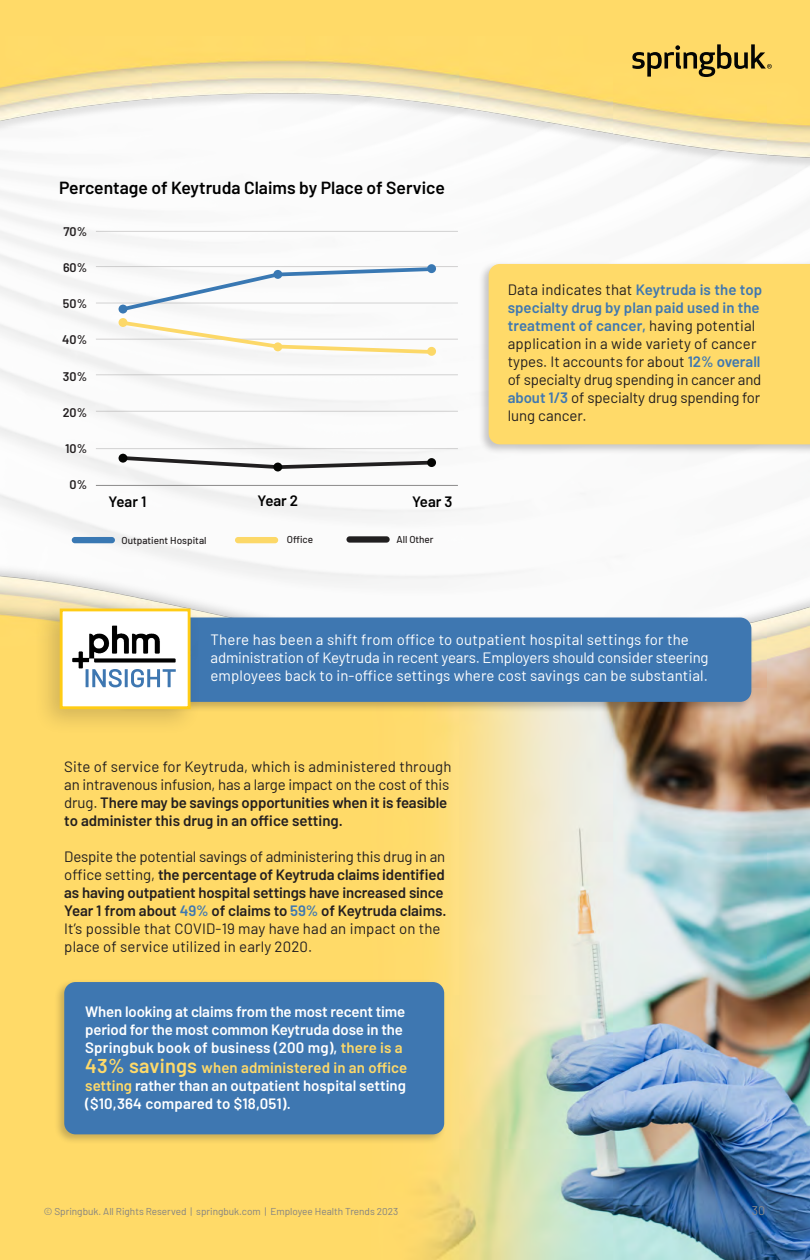
<style>
.page{position:relative;width:810px;height:1260px;background:#fff}
.page>*{position:absolute;margin:0;border:0;box-sizing:border-box;transform-origin:0 0}
.t1{font:600 17.5px "Barlow";color:#000}
.t2{font:15px/18px "Barlow";letter-spacing:-.005em;color:#231f20}
.t3{font:600 15px/18px "Barlow";letter-spacing:-.005em;color:#fff}
.t4{font:15px "Barlow";letter-spacing:.01em;color:#fff}
.t5{font:600 15px/18px "Barlow";letter-spacing:.005em;color:#3e77b1}
.t6{font:15px "Barlow";letter-spacing:-.01em;color:#fff}
.t7{font:600 15px "Barlow";letter-spacing:-.005em;color:#000}
.t8{font:600 12.5px "Barlow";color:#231f20}
.t9{font:12.5px "Barlow";color:#828282}
.t10{font:10px "Barlow";color:#828282}
.t11{font:500 10px "Barlow";color:#231f20}
.s1{font-weight:400;color:#231f20}
.s2{font-weight:600;color:#3e77b1}
.s3{font-weight:600}
.s4{color:#ffda69}
.s5{font-size:20px;color:#ffda69}
</style>
<div class="page">
<img style="left:0;top:534px;width:810px;height:726px">
<div style="left:108px;top:615px;width:646px;height:98px;background:#231f20;opacity:.25"></div>
<div style="left:119px;top:618px;width:632px;height:84px;background:#3e77b1;border-radius:11px"></div>
<div style="left:478px;top:261px;width:332px;height:194px;background:#231f20;opacity:.25"></div>
<div style="left:489px;top:264px;width:321px;height:180px;background:#ffda69"></div>
<img style="left:0;top:0;width:810px;height:190px">
<svg style="left:632px;top:44px;width:140px;height:33px;background:#b99e4b"></svg>
<hr style="left:96px;top:485px;width:362px;height:1px;background:#8c8b8b">
<hr style="left:96px;top:374px;width:362px;height:1px;background:#8c8b8b">
<hr style="left:96px;top:411px;width:362px;height:1px;background:#8c8b8b">
<hr style="left:96px;top:448px;width:362px;height:1px;background:#8c8b8b">
<hr style="left:96px;top:266px;width:362px;height:1px;background:#8c8b8b">
<hr style="left:96px;top:303px;width:362px;height:1px;background:#8c8b8b">
<hr style="left:96px;top:339px;width:362px;height:1px;background:#8c8b8b">
<div style="left:72px;top:537px;width:43px;height:6px;background:#3978b3;border-radius:3px"></div>
<div style="left:235px;top:537px;width:43px;height:6px;background:#fcd868;border-radius:3px"></div>
<hr style="left:96px;top:231px;width:362px;height:1px;background:#8c8b8b">
<div style="left:346px;top:536px;width:44px;height:7px;background:#211f20;border-radius:3px"></div>
<svg style="left:120px;top:265px;width:315px;height:48px"></svg>
<svg style="left:121px;top:319px;width:314px;height:37px"></svg>
<svg style="left:121px;top:454px;width:314px;height:17px"></svg>
<div style="left:119px;top:454px;width:8px;height:9px;background:#040503;border-radius:50%"></div>
<div style="left:273px;top:463px;width:9px;height:8px;background:#040503;border-radius:50%"></div>
<div style="left:427px;top:458px;width:9px;height:9px;background:#040503;border-radius:50%"></div>
<div style="left:273px;top:342px;width:9px;height:9px;background:#fcd868;border-radius:50%"></div>
<div style="left:427px;top:347px;width:9px;height:9px;background:#fcd868;border-radius:50%"></div>
<div style="left:119px;top:318px;width:8px;height:9px;background:#fcd868;border-radius:50%"></div>
<div style="left:119px;top:305px;width:8px;height:9px;background:#3978b3;border-radius:50%"></div>
<div style="left:273px;top:270px;width:9px;height:9px;background:#3978b3;border-radius:50%"></div>
<div style="left:427px;top:264px;width:9px;height:9px;background:#3978b3;border-radius:50%"></div>
<div style="left:33px;top:598px;width:169px;height:138px;background:#231f20;opacity:.2"></div>
<div style="left:60px;top:609px;width:131px;height:100px;background:#fff;border:3px solid #ffcc15"></div>
<svg style="left:86px;top:681px;width:85px;height:6px"></svg>
<img style="left:50px;top:617px;width:147px;height:64px">
<div style="left:53px;top:979px;width:394px;height:166px;background:#231f20;opacity:.25"></div>
<div style="left:64px;top:982px;width:380px;height:152px;background:#3e77b1;border-radius:11px"></div>
<p class="t1" style="left:59px;top:175px;width:387px">Percentage of Keytruda Claims by Place of Service</p>
<p class="t8" style="left:64px;top:222px;width:25px">70%</p>
<p class="t8" style="left:63px;top:258px;width:26px">60%</p>
<p class="t8" style="left:63px;top:294px;width:26px">50%</p>
<p class="t8" style="left:62px;top:331px;width:26px">40%</p>
<p class="t8" style="left:63px;top:367px;width:26px">30%</p>
<p class="t8" style="left:63px;top:403px;width:26px">20%</p>
<p class="t8" style="left:65px;top:439px;width:23px">10%</p>
<p class="t8" style="left:70px;top:476px;width:19px">0%</p>
<p class="t7" style="left:109px;top:491px;width:39px">Year 1</p>
<p class="t7" style="left:258px;top:490px;width:42px">Year 2</p>
<p class="t7" style="left:412px;top:491px;width:42px">Year 3</p>
<p class="t11" style="left:122px;top:533px;width:86px">Outpatient Hospital</p>
<p class="t11" style="left:287px;top:532px;width:28px">Office</p>
<p class="t11" style="left:396px;top:532px;width:39px">All Other</p>
<p class="t5" style="left:508px;top:279px;width:256px"><span class="s1">Data indicates that</span> Keytruda is the top specialty drug by plan paid used in the treatment of cancer, <span class="s1">having potential</span></p>
<p class="t2" style="left:508px;top:333px;width:254px">application in a wide variety of cancer types. It accounts for about <span class="s2">12% overall</span></p>
<p class="t2" style="left:508px;top:369px;width:255px">of specialty drug spending in cancer and <span class="s2">about 1/3</span> of specialty drug spending for</p>
<p class="t2" style="left:508px;top:405px;width:80px">lung cancer.</p>
<p class="t4" style="left:210px;top:629px;width:480px">There has been a shift from office to outpatient hospital settings for the</p>
<p class="t6" style="left:210px;top:647px;width:500px">administration of Keytruda in recent years. Employers should consider steering</p>
<p class="t4" style="left:210px;top:665px;width:499px">employees back to in-office settings where cost savings can be substantial.</p>
<p class="t2" style="left:64px;top:756px;width:389px">Site of service for Keytruda, which is administered through an intravenous infusion, has a large impact on the cost of this drug. <span class="s3">There may be savings opportunities when it is feasible to administer this drug in an office setting.</span></p>
<p class="t2" style="left:64px;top:846px;width:384px">Despite the potential savings of administering this drug in an office setting, <span class="s3">the percentage of Keytruda claims identified as having outpatient hospital settings have increased since Year 1 from about</span> <span class="s2">49%</span> <span class="s3">of claims to</span> <span class="s2">59%</span> <span class="s3">of Keytruda claims.<br></span>It’s possible that COVID-19 may have had an impact on the place of service utilized in early 2020.</p>
<p class="t3" style="left:85px;top:1001px;width:321px">When looking at claims from the most recent time period for the most common Keytruda dose in the<br>Springbuk book of business (200 mg), <span class="s4">there is a</span></p>
<p class="t3" style="left:85px;top:1057px;width:324px;text-align:justify"><span class="s5">43% savings</span> <span class="s4">when administered in an office setting</span> rather than an outpatient hospital setting ($10,364 compared to $18,051).</p>
<p class="t10" style="left:44px;top:1204px;width:356px">© Springbuk. All Rights Reserved | springbuk.com | Employee Health Trends 2023</p>
<p class="t9" style="left:752px;top:1201px;width:15px">30</p>
</div>
